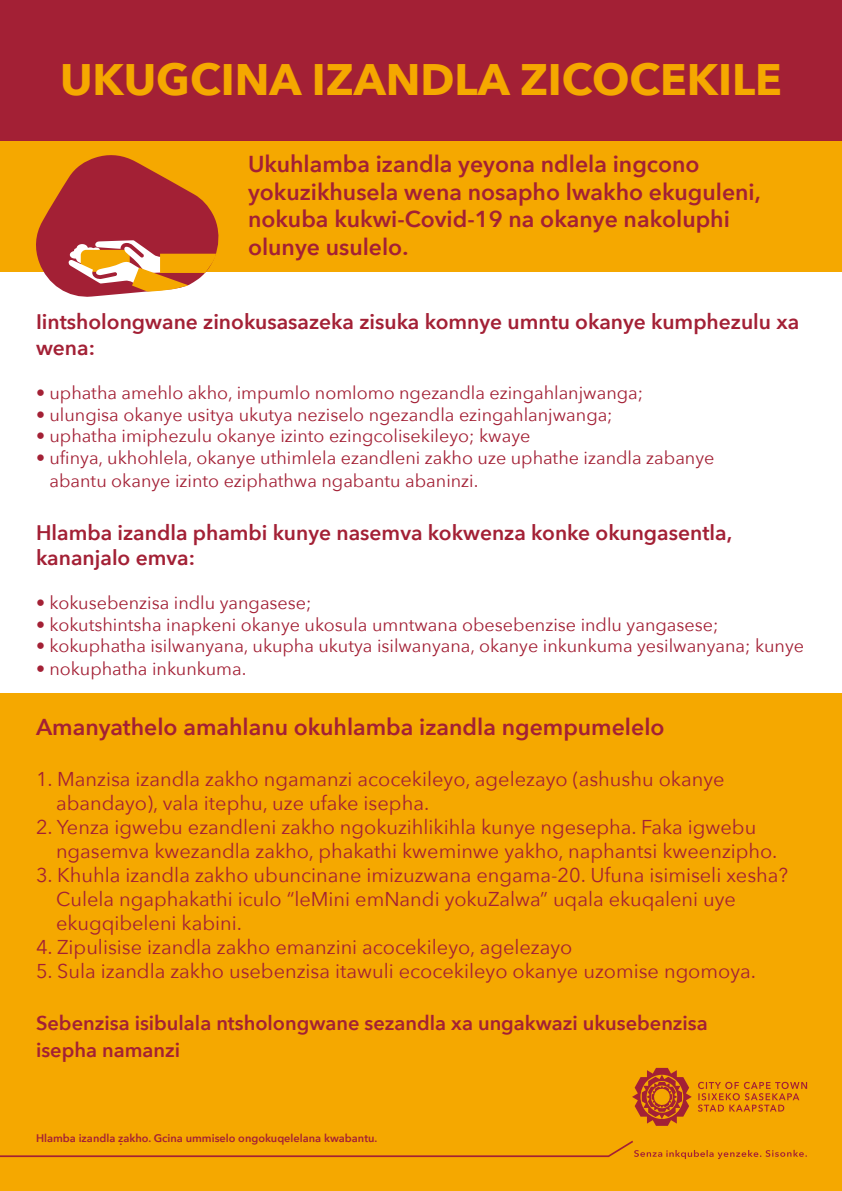
<style>
.page{position:relative;width:842px;height:1191px;background:#fff}
.page>*{position:absolute;margin:0;border:0;box-sizing:border-box;transform-origin:0 0}
.t1{font:700 44px "Avenir Next";color:#f5a800}
.t2{font:600 23px/27.6px "Avenir Next";color:#a32035}
.t3{font:600 21px/25.2px "Avenir Next";color:#a32035}
.t4{font:20px/24px "Avenir Next";color:#a32035}
.t5{font:600 20px/27.6px "Avenir Next";color:#a32035}
.t6{font:18px/22.8px "Avenir Next";color:#a32035}
.t7{font:600 11.3px "Avenir Next";color:#a32035}
.t8{font:600 11px "Avenir Next";color:#a32035}
.s1{font-family:"Avenir Next LT Pro"}
</style>
<div class="page">
<div style="left:0;top:0;width:842px;height:142px;background:#a32035"></div>
<div style="left:0;top:142px;width:842px;height:130px;background:#f5a800"></div>
<div style="left:0;top:693px;width:842px;height:498px;background:#f5a800"></div>
<svg style="left:36px;top:155px;width:183px;height:142px"></svg>
<svg style="left:698px;top:1081px;width:109px;height:30px"></svg>
<svg style="left:632px;top:1067px;width:60px;height:58px"></svg>
<svg style="left:0;top:1140px;width:807px;height:19px"></svg>
<h1 class="t1" style="left:60px;top:41px;width:723px">UKUGCINA IZANDLA ZICOCEKILE</h1>
<p class="t2" style="left:248px;top:150px;width:514px">Ukuhlamba izandla yeyona ndlela ingcono yokuzikhusela wena nosapho lwakho ekuguleni, nokuba kukwi-<span class="s1">Covid</span>-19 na okanye nakoluphi olunye usulelo.</p>
<p class="t3" style="left:36px;top:309px;width:765px">Iintsholongwane zinokusasazeka zisuka komnye umntu okanye kumphezulu xa wena:</p>
<p class="t6" style="left:36px;top:380px;width:609px">• uphatha amehlo akho, impumlo nomlomo ngezandla ezingahlanjwanga;</p>
<p class="t6" style="left:36px;top:402px;width:578px">• ulungisa okanye usitya ukutya neziselo ngezandla ezingahlanjwanga;</p>
<p class="t6" style="left:36px;top:424px;width:496px">• uphatha imiphezulu okanye izinto ezingcolisekileyo; kwaye</p>
<p class="t6" style="left:50px;top:445px;width:666px;text-indent:-14px">• ufinya, ukhohlela, okanye uthimlela ezandleni zakho uze uphathe izandla zabanye abantu okanye izinto eziphathwa ngabantu abaninzi.</p>
<p class="t3" style="left:36px;top:519px;width:698px">Hlamba izandla phambi kunye nasemva kokwenza konke okungasentla, kananjalo emva:</p>
<p class="t6" style="left:36px;top:590px;width:277px">• kokusebenzisa indlu yangasese;</p>
<p class="t6" style="left:36px;top:612px;width:684px">• kokutshintsha inapkeni okanye ukosula umntwana obesebenzise indlu yangasese;</p>
<p class="t6" style="left:36px;top:634px;width:770px">• kokuphatha isilwanyana, ukupha ukutya isilwanyana, okanye inkunkuma yesilwanyana; kunye</p>
<p class="t6" style="left:36px;top:656px;width:212px">• nokuphatha inkunkuma.</p>
<p class="t2" style="left:36px;top:712px;width:630px">Amanyathelo amahlanu okuhlamba izandla ngempumelelo</p>
<p class="t4" style="left:56px;top:766px;width:670px;text-indent:-20px">1. Manzisa izandla zakho ngamanzi acocekileyo, agelezayo (ashushu okanye abandayo), vala itephu, uze ufake isepha.</p>
<p class="t4" style="left:56px;top:814px;width:723px;text-indent:-20px">2. Yenza igwebu ezandleni zakho ngokuzihlikihla kunye ngesepha. Faka igwebu ngasemva kwezandla zakho, phakathi kweminwe yakho, naphantsi kweenzipho.</p>
<p class="t4" style="left:56px;top:862px;width:734px;text-indent:-20px">3. Khuhla izandla zakho ubuncinane imizuzwana engama-20. Ufuna isimiseli xesha?<br>Culela ngaphakathi iculo “leMini emNandi yokuZalwa” uqala ekuqaleni uye ekugqibeleni kabini.</p>
<p class="t4" style="left:36px;top:934px;width:538px">4. Zipulisise izandla zakho emanzini acocekileyo, agelezayo</p>
<p class="t4" style="left:36px;top:958px;width:721px">5. Sula izandla zakho usebenzisa itawuli ecocekileyo okanye uzomise ngomoya.</p>
<p class="t5" style="left:36px;top:1008px;width:673px">Sebenzisa isibulala ntsholongwane sezandla xa ungakwazi ukusebenzisa isepha namanzi</p>
<p class="t8" style="left:36px;top:1129px;width:343px">Hlamba izandla zakho. Gcina ummiselo ongokuqelelana kwabantu.</p>
<p class="t7" style="left:119px;top:1131px;width:4px">.</p>
</div>
